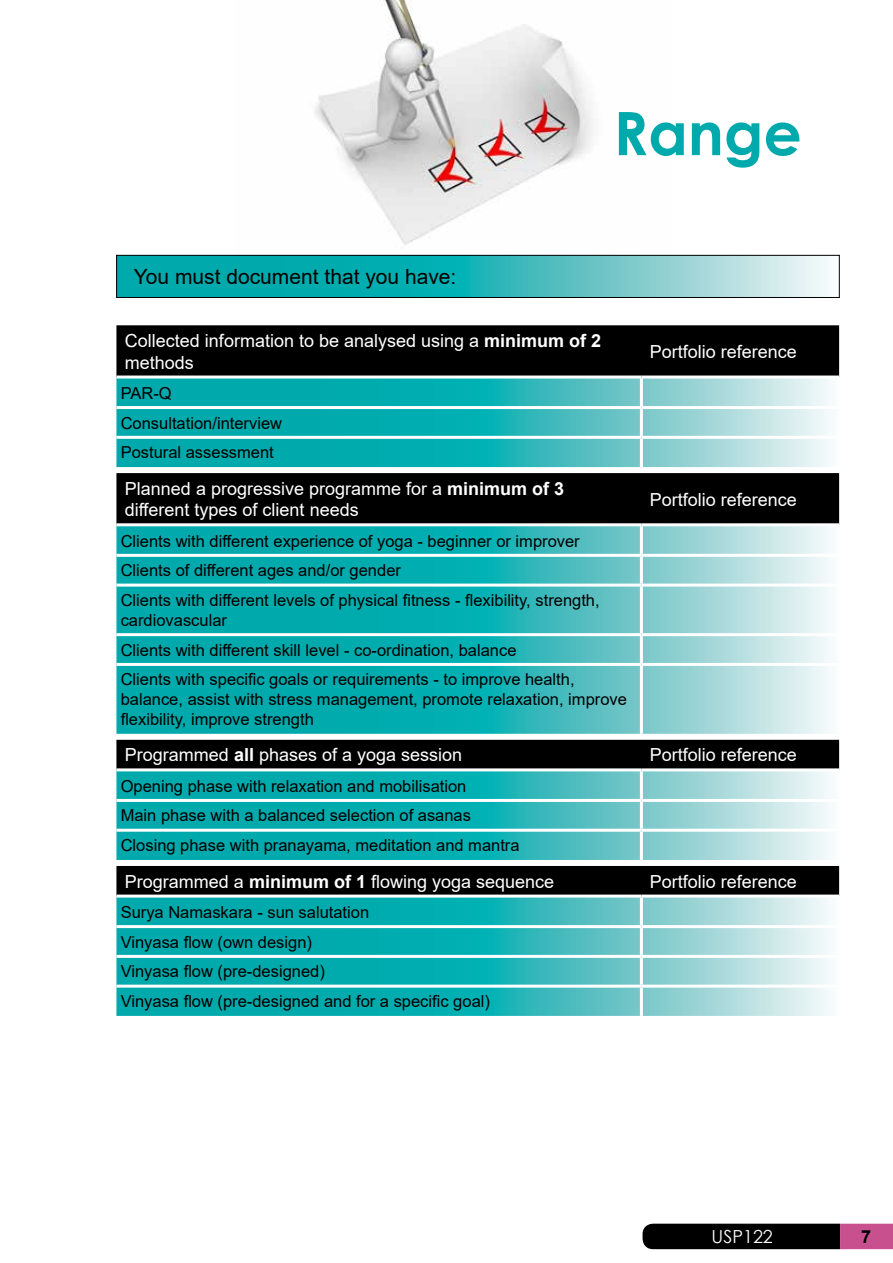
<style>
.page{position:relative;width:893px;height:1263px;background:#fff}
.page>*{position:absolute;margin:0;border:0;box-sizing:border-box;transform-origin:0 0}
.t1{font:700 60px "Century Gothic";color:#00a9ab}
.t2{font:21px "Arial";color:#000}
.t3{font:18px/21.6px "Arial";color:#fff}
.t4{font:18px "Century Gothic";color:#fff}
.t5{font:700 18px "Arial";color:#000}
.t6{font:16.5px/29.7px "Arial";color:#000}
.s1{font-weight:700}
</style>
<div class="page">
<img style="left:235px;top:0;width:437px;height:255px">
<svg style="left:118px;top:257px;width:711px;height:39px;background:#44bdc0"></svg>
<div style="left:116px;top:255px;width:723px;height:43px;border:1px solid #000"></div>
<div style="left:116px;top:325px;width:723px;height:50px;background:#000"></div>
<svg style="left:116px;top:378px;width:712px;height:89px;background:#3fbcbe"></svg>
<hr style="left:640px;top:378px;width:3px;height:28px;background:#fff">
<hr style="left:116px;top:406px;width:525px;height:3px;background:#fff">
<hr style="left:641px;top:406px;width:198px;height:3px;background:#fff">
<hr style="left:640px;top:409px;width:3px;height:27px;background:#fff">
<hr style="left:116px;top:436px;width:525px;height:3px;background:#fff">
<hr style="left:641px;top:436px;width:198px;height:3px;background:#fff">
<hr style="left:640px;top:439px;width:3px;height:28px;background:#fff">
<div style="left:116px;top:473px;width:723px;height:50px;background:#000"></div>
<svg style="left:116px;top:526px;width:712px;height:208px;background:#3fbcbe"></svg>
<hr style="left:640px;top:526px;width:3px;height:28px;background:#fff">
<hr style="left:116px;top:554px;width:525px;height:3px;background:#fff">
<hr style="left:641px;top:554px;width:198px;height:3px;background:#fff">
<hr style="left:640px;top:557px;width:3px;height:27px;background:#fff">
<hr style="left:116px;top:584px;width:525px;height:3px;background:#fff">
<hr style="left:641px;top:584px;width:198px;height:3px;background:#fff">
<hr style="left:640px;top:587px;width:3px;height:46px;background:#fff">
<hr style="left:116px;top:633px;width:525px;height:3px;background:#fff">
<hr style="left:641px;top:633px;width:198px;height:3px;background:#fff">
<hr style="left:640px;top:636px;width:3px;height:27px;background:#fff">
<hr style="left:116px;top:663px;width:525px;height:3px;background:#fff">
<hr style="left:641px;top:663px;width:198px;height:3px;background:#fff">
<hr style="left:640px;top:666px;width:3px;height:68px;background:#fff">
<div style="left:116px;top:740px;width:723px;height:28px;background:#000"></div>
<svg style="left:116px;top:771px;width:712px;height:89px;background:#3fbcbe"></svg>
<hr style="left:640px;top:771px;width:3px;height:28px;background:#fff">
<hr style="left:116px;top:799px;width:525px;height:3px;background:#fff">
<hr style="left:641px;top:799px;width:198px;height:3px;background:#fff">
<hr style="left:640px;top:802px;width:3px;height:27px;background:#fff">
<hr style="left:116px;top:829px;width:525px;height:3px;background:#fff">
<hr style="left:641px;top:829px;width:198px;height:3px;background:#fff">
<hr style="left:640px;top:832px;width:3px;height:28px;background:#fff">
<div style="left:116px;top:866px;width:723px;height:28px;background:#000"></div>
<svg style="left:116px;top:897px;width:712px;height:119px;background:#40bcbe"></svg>
<hr style="left:640px;top:897px;width:3px;height:28px;background:#fff">
<hr style="left:116px;top:925px;width:525px;height:3px;background:#fff">
<hr style="left:641px;top:925px;width:198px;height:3px;background:#fff">
<hr style="left:640px;top:928px;width:3px;height:27px;background:#fff">
<hr style="left:116px;top:955px;width:525px;height:3px;background:#fff">
<hr style="left:641px;top:955px;width:198px;height:3px;background:#fff">
<hr style="left:640px;top:958px;width:3px;height:27px;background:#fff">
<hr style="left:116px;top:985px;width:525px;height:3px;background:#fff">
<hr style="left:641px;top:985px;width:198px;height:3px;background:#fff">
<hr style="left:640px;top:988px;width:3px;height:28px;background:#fff">
<svg style="left:642px;top:1224px;width:251px;height:25px;background:#2c1320"></svg>
<p class="t2" style="left:134px;top:262px;width:324px">You must document that you have:</p>
<h1 class="t1" style="left:613px;top:88px;width:190px">Range</h1>
<p class="t3" style="left:125px;top:330px;width:478px">Collected information to be analysed using a <span class="s1">minimum of 2 </span>methods</p>
<p class="t3" style="left:650px;top:340px;width:149px">Portfolio reference</p>
<p class="t6" style="left:121px;top:378px;width:163px">PAR-Q<br>Consultation/interview<br>Postural assessment</p>
<p class="t3" style="left:125px;top:477px;width:441px">Planned a progressive programme for a <span class="s1">minimum of 3 </span>different types of client needs</p>
<p class="t3" style="left:650px;top:488px;width:149px">Portfolio reference</p>
<p class="t6" style="left:121px;top:526px;width:480px">Clients with different experience of yoga - beginner or improver<br>Clients of different ages and/or gender<br>Clients with different levels of physical fitness - flexibility, strength,</p>
<p class="t6" style="left:121px;top:605px;width:455px">cardiovascular<br>Clients with different skill level - co-ordination, balance<br>Clients with specific goals or requirements - to improve health,</p>
<p class="t6" style="left:121px;top:689px;width:508px;line-height:19.8px">balance, assist with stress management, promote relaxation, improve flexibility, improve strength</p>
<p class="t3" style="left:125px;top:744px;width:339px">Programmed <span class="s1">all</span> phases of a yoga session</p>
<p class="t3" style="left:650px;top:744px;width:149px">Portfolio reference</p>
<p class="t6" style="left:121px;top:771px;width:400px">Opening phase with relaxation and mobilisation<br>Main phase with a balanced selection of asanas<br>Closing phase with pranayama, meditation and mantra</p>
<p class="t3" style="left:125px;top:870px;width:431px">Programmed a <span class="s1">minimum of 1</span> flowing yoga sequence</p>
<p class="t3" style="left:650px;top:870px;width:149px">Portfolio reference</p>
<p class="t6" style="left:121px;top:897px;width:371px">Surya Namaskara - sun salutation<br>Vinyasa flow (own design)<br>Vinyasa flow (pre-designed)<br>Vinyasa flow (pre-designed and for a specific goal)</p>
<p class="t4" style="left:712px;top:1223px;width:63px">USP122</p>
<p class="t5" style="left:861px;top:1224px;width:12px">7</p>
</div>
